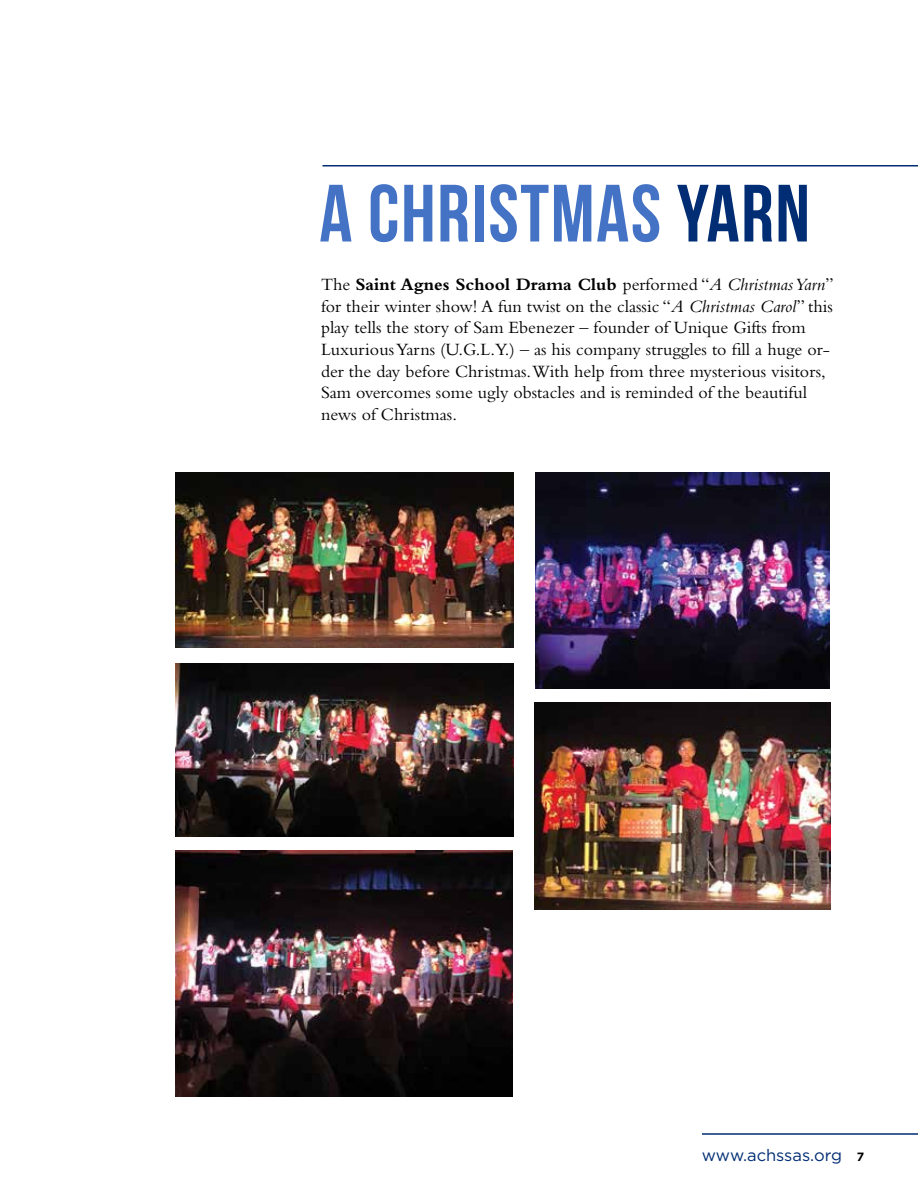
<style>
.page{position:relative;width:918px;height:1188px;background:#fff}
.page>*{position:absolute;margin:0;border:0;box-sizing:border-box;transform-origin:0 0}
.t1{font:81px "Bebas Neue";letter-spacing:.02em;color:#4472c4}
.t2{font:18px/21.6px "Bembo";color:#000}
.t3{font:16.5px "Gotham";color:#002d74}
.s1{color:#002d74}
.s2{font-weight:700}
.s3{font-style:italic}
.s4{font-weight:700;font-size:12px;color:#000}
</style>
<div class="page">
<img style="left:175px;top:472px;width:338px;height:176px">
<hr style="left:322px;top:165px;width:596px;height:1px;background:#002d74">
<img style="left:176px;top:850px;width:337px;height:246px">
<hr style="left:702px;top:1134px;width:216px;height:1px;background:#002d74">
<img style="left:535px;top:702px;width:295px;height:208px">
<img style="left:175px;top:663px;width:339px;height:173px">
<img style="left:536px;top:472px;width:293px;height:216px">
<h1 class="t1" style="left:319px;top:169px;width:492px">A CHRISTMAS <span class="s1">YARN</span></h1>
<p class="t2" style="left:321px;top:273px;width:514px">The <span class="s2">Saint Agnes School Drama Club</span> performed “<span class="s3">A Christmas Yarn</span>” for their winter show! A fun twist on the classic “<span class="s3">A Christmas Carol</span>” this play tells the story of Sam Ebenezer – founder of Unique Gifts from Luxurious Yarns (U.G.L.Y.) – as his company struggles to fill a huge or&shy;der the day before Christmas.With help from three mysterious visitors, Sam overcomes some ugly obstacles and is reminded of the beautiful news of Christmas.</p>
<p class="t3" style="left:702px;top:1145px;width:164px">www.achssas.org <span class="s4">7</span></p>
</div>
